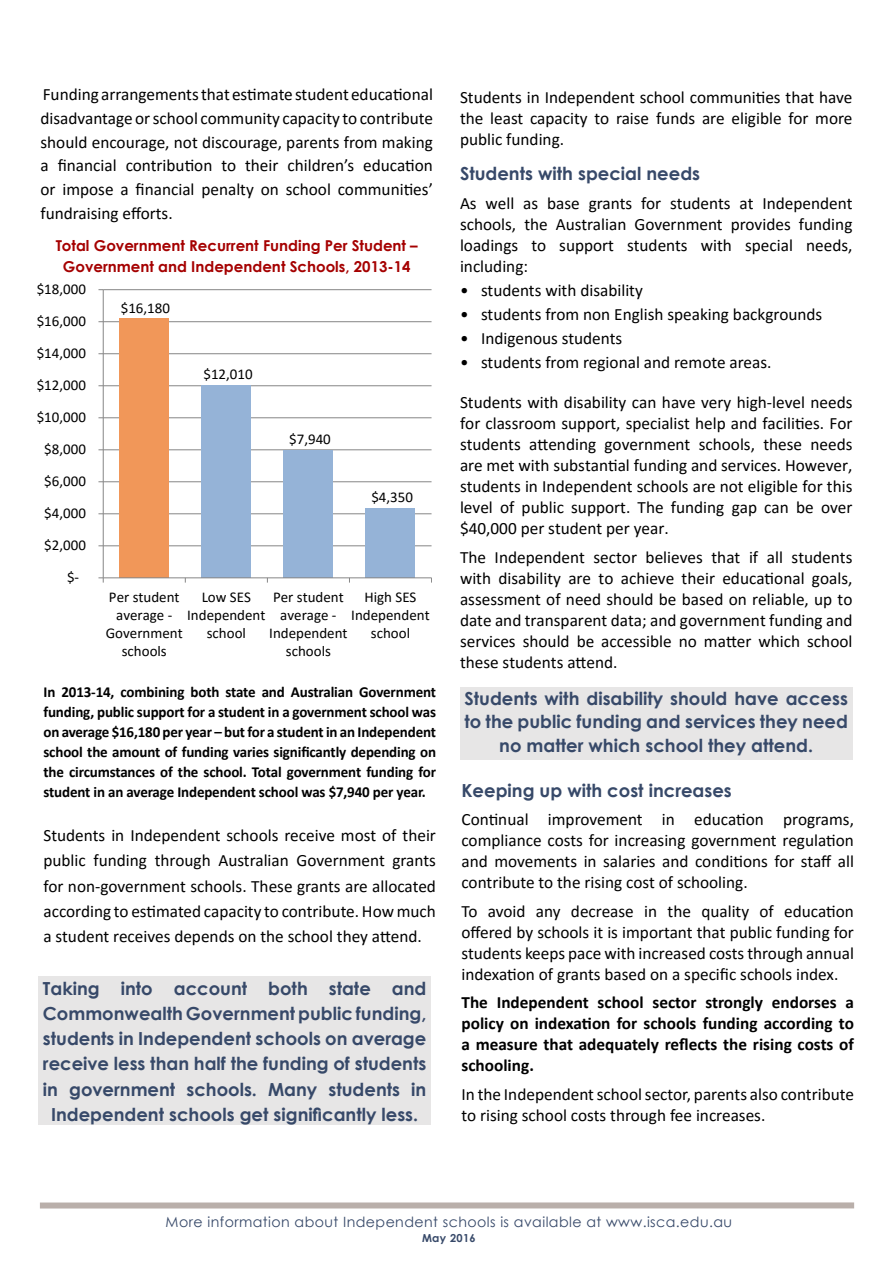
<style>
.page{position:relative;width:893px;height:1263px;background:#fff}
.page>*{position:absolute;margin:0;border:0;box-sizing:border-box;transform-origin:0 0}
.Subheadings{font:700 18px/25.2px "Century Gothic";color:#374969;text-align:center}
.Main_text{font:17.25px/21px "Calibri";color:#000;text-align:justify}
.Main_text-2{font:700 17.25px/21px "Calibri";color:#000;text-align:justify}
.Main_text-3{font:700 15.3px/20px "Calibri";letter-spacing:-.01em;color:#000;text-align:justify}
.t1{font:15px/18.3px "Calibri";color:#000;text-align:center}
.Leading_sentence{font:700 15px/21px "Century Gothic";color:#a50000;text-align:center}
.t2{font:14.1px "Century Gothic";letter-spacing:.03em;color:#374969}
.t3{font:700 10.95px "Century Gothic";letter-spacing:.03em;color:#374969}
</style>
<div class="page">
<div style="left:40px;top:1202px;width:814px;height:6px;background:#b9afaa"></div>
<div style="left:38px;top:977px;width:393px;height:148px;background:#e7e6e6"></div>
<div style="left:460px;top:687px;width:392px;height:73px;background:#e7e6e6"></div>
<hr style="left:103px;top:546px;width:328px;height:1px;background:#868686">
<hr style="left:103px;top:513px;width:328px;height:1px;background:#868686">
<hr style="left:103px;top:481px;width:328px;height:1px;background:#868686">
<hr style="left:103px;top:450px;width:328px;height:1px;background:#868686">
<hr style="left:103px;top:417px;width:328px;height:1px;background:#868686">
<hr style="left:103px;top:385px;width:328px;height:1px;background:#868686">
<hr style="left:103px;top:353px;width:328px;height:1px;background:#868686">
<hr style="left:103px;top:321px;width:328px;height:1px;background:#868686">
<hr style="left:103px;top:289px;width:328px;height:1px;background:#868686">
<div style="left:120px;top:319px;width:49px;height:259px;background:#f19759"></div>
<div style="left:202px;top:386px;width:49px;height:192px;background:#95b3d7"></div>
<div style="left:284px;top:451px;width:49px;height:127px;background:#95b3d7"></div>
<div style="left:366px;top:508px;width:49px;height:70px;background:#95b3d7"></div>
<hr style="left:103px;top:290px;width:1px;height:288px;background:#868686">
<hr style="left:103px;top:578px;width:328px;height:1px;background:#868686">
<svg style="left:98px;top:578px;width:6px;height:5px"></svg>
<p class="Main_text" style="left:40px;top:82px;width:394px;line-height:23.9px">Funding arrangements that estimate student educational disadvantage or school community capacity to contribute should encourage, not discourage, parents from making a financial contribution to their children’s education or impose a financial penalty on school communities’ fundraising efforts.</p>
<p class="Leading_sentence" style="left:56px;top:235px;width:364px">Total Government Recurrent Funding Per Student –<br>Government and Independent Schools, 2013-14</p>
<p class="t1" style="left:37px;top:279px;width:51px">$18,000</p>
<p class="t1" style="left:37px;top:311px;width:51px">$16,000</p>
<p class="t1" style="left:37px;top:343px;width:51px">$14,000</p>
<p class="t1" style="left:37px;top:375px;width:51px">$12,000</p>
<p class="t1" style="left:37px;top:407px;width:51px">$10,000</p>
<p class="t1" style="left:44px;top:439px;width:43px">$8,000</p>
<p class="t1" style="left:44px;top:471px;width:43px">$6,000</p>
<p class="t1" style="left:44px;top:503px;width:43px">$4,000</p>
<p class="t1" style="left:44px;top:535px;width:43px">$2,000</p>
<p class="t1" style="left:67px;top:568px;width:14px">$-</p>
<p class="t1" style="left:121px;top:298px;width:51px">$16,180</p>
<p class="t1" style="left:203px;top:365px;width:51px">$12,010</p>
<p class="t1" style="left:289px;top:430px;width:43px">$7,940</p>
<p class="t1" style="left:371px;top:487px;width:43px">$4,350</p>
<p class="t1" style="left:106px;top:587px;width:78px">Per student average -<br>Government schools</p>
<p class="t1" style="left:187px;top:587px;width:80px">Low SES<br>Independent school</p>
<p class="t1" style="left:269px;top:587px;width:80px">Per student average -<br>Independent schools</p>
<p class="t1" style="left:351px;top:587px;width:80px">High SES<br>Independent school</p>
<p class="Main_text-3" style="left:43px;top:681px;width:394px">In 2013-14, combining both state and Australian Government funding, public support for a student in a government school was on average $16,180 per year – but for a student in an Independent school the amount of funding varies significantly depending on the circumstances of the school. Total government funding for student in an average Independent school was $7,940 per year.</p>
<p class="Main_text" style="left:43px;top:822px;width:394px;line-height:25.2px">Students in Independent schools receive most of their public funding through Australian Government grants for non-government schools. These grants are allocated according to estimated capacity to contribute. How much a student receives depends on the school they attend.</p>
<p class="Subheadings" style="left:43px;top:975px;width:385px">Taking into account both state and Commonwealth Government public funding, students in Independent schools on average receive less than half the funding of students in government schools. Many students in Independent schools get significantly less.</p>
<p class="Main_text" style="left:460px;top:86px;width:394px">Students in Independent school communities that have the least capacity to raise funds are eligible for more public funding.</p>
<p class="Subheadings" style="left:460px;top:160px;width:242px">Students with special needs</p>
<p class="Main_text" style="left:460px;top:192px;width:394px">As well as base grants for students at Independent schools, the Australian Government provides funding loadings to support students with special needs, including:</p>
<p class="Main_text" style="left:460px;top:279px;width:184px">• students with disability</p>
<p class="Main_text" style="left:460px;top:303px;width:364px">• students from non English speaking backgrounds</p>
<p class="Main_text" style="left:460px;top:327px;width:164px">• Indigenous students</p>
<p class="Main_text" style="left:460px;top:351px;width:313px">• students from regional and remote areas.</p>
<p class="Main_text" style="left:460px;top:391px;width:394px">Students with disability can have very high-level needs for classroom support, specialist help and facilities. For students attending government schools, these needs are met with substantial funding and services. However, students in Independent schools are not eligible for this level of public support. The funding gap can be over $40,000 per student per year.</p>
<p class="Main_text" style="left:460px;top:546px;width:394px">The Independent sector believes that if all students with disability are to achieve their educational goals, assessment of need should be based on reliable, up to date and transparent data; and government funding and services should be accessible no matter which school these students attend.</p>
<p class="Subheadings" style="left:464px;top:686px;width:385px;line-height:23.2px">Students with disability should have access to the public funding and services they need no matter which school they attend.</p>
<p class="Subheadings" style="left:461px;top:777px;width:272px">Keeping up with cost increases</p>
<p class="Main_text" style="left:461px;top:808px;width:394px">Continual improvement in education programs, compliance costs for increasing government regulation and movements in salaries and conditions for staff all contribute to the rising cost of schooling.</p>
<p class="Main_text" style="left:461px;top:900px;width:394px">To avoid any decrease in the quality of education offered by schools it is important that public funding for students keeps pace with increased costs through annual indexation of grants based on a specific schools index.</p>
<p class="Main_text-2" style="left:461px;top:991px;width:394px">The Independent school sector strongly endorses a policy on indexation for schools funding according to a measure that adequately reflects the rising costs of schooling.</p>
<p class="Main_text" style="left:461px;top:1083px;width:394px">In the Independent school sector, parents also contribute to rising school costs through fee increases.</p>
<p class="t2" style="left:166px;top:1212px;width:568px">More information about Independent schools is available at www.isca.edu.au</p>
<p class="t3" style="left:422px;top:1230px;width:55px">May 2016</p>
</div>
